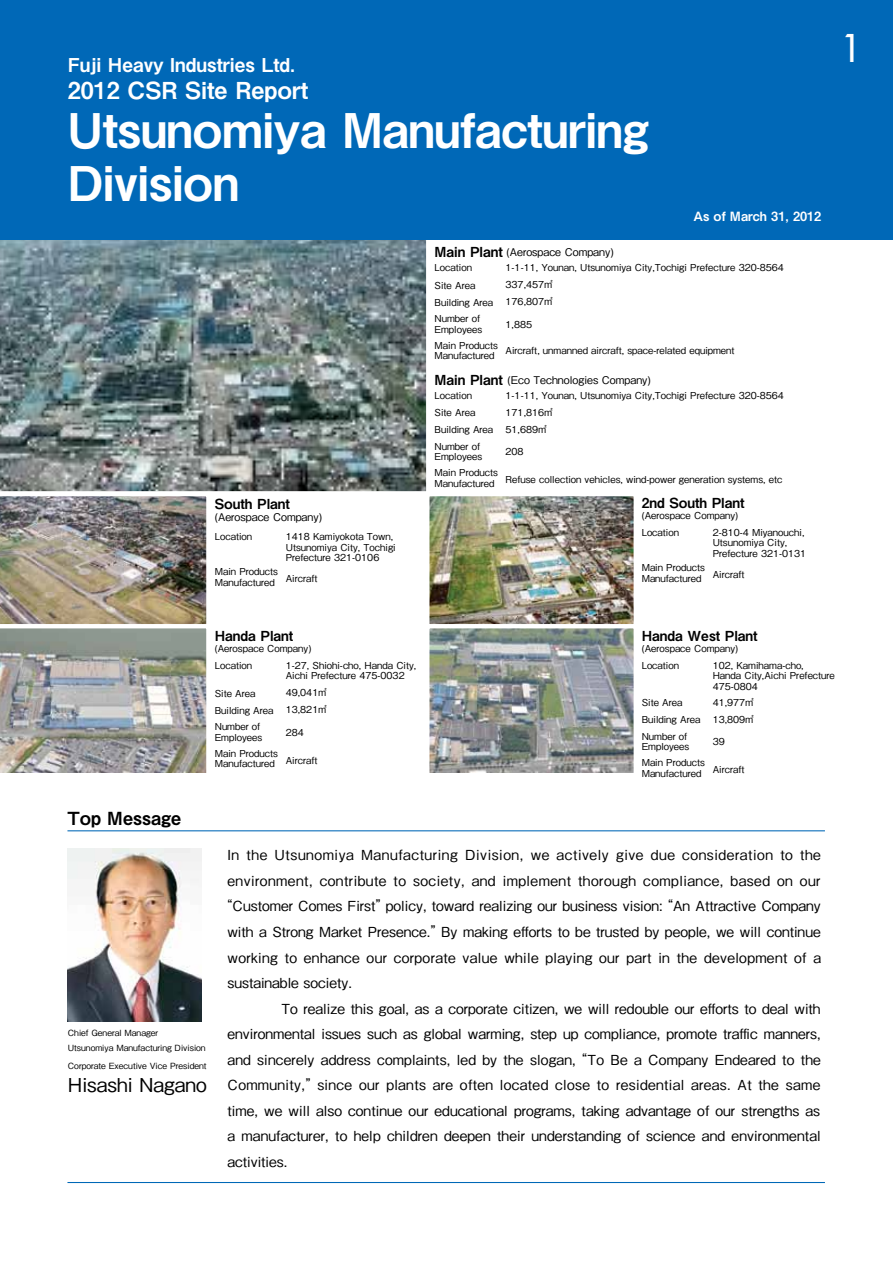
<style>
.page{position:relative;width:893px;height:1263px;background:#fff}
.page>*{position:absolute;margin:0;border:0;box-sizing:border-box;transform-origin:0 0}
.t1{font:47.85px/53.1px "Midashi Go Pr 5 MB31";letter-spacing:-.015em;color:#fff}
.t2{font:37.2px "Futura";color:#fff}
.t3{font:23.4px "Midashi Go Pr 5 MB31";color:#fff}
.t4{font:19.2px "Midashi Go Pr 5 MB31";color:#fff}
.t5{font:500 19.2px "Gothic BBB Pro";color:#000}
.t6{font:18px "Midashi Go Pro MB31";color:#000}
.t7{font:500 13.8px "Gothic BBB Pro";letter-spacing:.01em;color:#000}
.t8{font:500 13.8px "Gothic BBB Pro";letter-spacing:.035em;color:#000}
.t9{font:500 13.8px "Gothic BBB Pro";letter-spacing:.04em;color:#000}
.t10{font:13.8px "Midashi Go Pr 5 MB31";color:#000}
.t11{font:12.75px "Midashi Go Pr 5 MB31";color:#fff}
.t12{font:500 10.65px "Gothic BBB Pro";color:#000}
.t13{font:500 9.6px/10.6px "Gothic BBB Pro";color:#000}
.t14{font:500 8.55px/15.5px "Gothic BBB Pro";color:#000}
.s1{font-family:"Midashi Go Pr 5 MB31";font-weight:400;font-size:13.8px}
</style>
<div class="page">
<img style="left:0;top:239px;width:430px;height:253px">
<img style="left:430px;top:497px;width:203px;height:275px">
<div style="left:425px;top:492px;width:213px;height:136px;border:4px solid #fff"></div>
<img style="left:0;top:496px;width:207px;height:277px">
<div style="left:425px;top:624px;width:213px;height:153px;border:4px solid #fff"></div>
<div style="left:0;top:0;width:893px;height:239px;background:#0068b7"></div>
<hr style="left:67px;top:830px;width:758px;height:1px;background:#0068b7">
<hr style="left:67px;top:1182px;width:758px;height:1px;background:#0068b7">
<img style="left:68px;top:848px;width:133px;height:173px">
<h3 class="t4" style="left:68px;top:50px;width:229px">Fuji Heavy Industries Ltd.</h3>
<h3 class="t3" style="left:68px;top:72px;width:242px">2012 CSR Site Report</h3>
<h1 class="t1" style="left:67px;top:100px;width:583px">Utsunomiya Manufacturing<br>Division</h1>
<p class="t12" style="left:435px;top:243px;width:181px"><span class="s1">Main Plant</span> (Aerospace Company)</p>
<h3 class="t11" style="left:693px;top:206px;width:130px">As of March 31, 2012</h3>
<h3 class="t10" style="left:215px;top:492px;width:77px">South Plant</h3>
<p class="t12" style="left:215px;top:508px;width:109px">(Aerospace Company)</p>
<p class="t13" style="left:215px;top:530px;width:39px">Location</p>
<p class="t13" style="left:286px;top:530px;width:112px">1418 Kamiyokota Town,<br>Utsunomiya City, Tochigi<br>Prefecture 321-0106</p>
<p class="t13" style="left:215px;top:565px;width:104px">Main Products<br>Manufactured Aircraft</p>
<p class="t13" style="left:435px;top:261px;width:39px">Location</p>
<p class="t13" style="left:506px;top:261px;width:280px">1-1-11, Younan, Utsunomiya City,Tochigi Prefecture 320-8564</p>
<p class="t13" style="left:435px;top:279px;width:42px">Site Area</p>
<p class="t13" style="left:506px;top:278px;width:49px">337,457㎡</p>
<p class="t13" style="left:435px;top:296px;width:60px">Building Area</p>
<p class="t13" style="left:506px;top:295px;width:49px">176,807㎡</p>
<p class="t13" style="left:435px;top:312px;width:49px">Number of<br>Employees</p>
<p class="t13" style="left:506px;top:317px;width:28px">1,885</p>
<p class="t13" style="left:435px;top:339px;width:65px">Main Products<br>Manufactured</p>
<p class="t13" style="left:506px;top:344px;width:231px">Aircraft, unmanned aircraft, space-related equipment</p>
<p class="t13" style="left:435px;top:389px;width:39px">Location</p>
<p class="t13" style="left:506px;top:389px;width:280px">1-1-11, Younan, Utsunomiya City,Tochigi Prefecture 320-8564</p>
<p class="t13" style="left:435px;top:406px;width:42px">Site Area</p>
<p class="t13" style="left:506px;top:406px;width:49px">171,816㎡</p>
<p class="t13" style="left:435px;top:423px;width:60px">Building Area</p>
<p class="t13" style="left:506px;top:423px;width:43px">51,689㎡</p>
<p class="t13" style="left:435px;top:440px;width:49px">Number of<br>Employees</p>
<p class="t13" style="left:506px;top:445px;width:20px">208</p>
<p class="t13" style="left:435px;top:468px;width:349px;line-height:6.9px">Main Products<br>Manufactured Refuse collection vehicles, wind-power generation systems, etc</p>
<p class="t12" style="left:435px;top:371px;width:218px"><span class="s1">Main Plant</span> (Eco Technologies Company)</p>
<h3 class="t10" style="left:642px;top:491px;width:104px">2nd South Plant</h3>
<p class="t13" style="left:642px;top:505px;width:98px;line-height:17.1px">(Aerospace Company)<br>Location</p>
<p class="t13" style="left:713px;top:526px;width:95px">2-810-4 Miyanouchi,<br>Utsunomiya City,<br>Prefecture 321-0131</p>
<p class="t13" style="left:642px;top:561px;width:104px">Main Products<br>Manufactured Aircraft</p>
<h2 class="t2" style="left:841px;top:24px;width:23px">1</h2>
<h3 class="t10" style="left:215px;top:624px;width:80px">Handa Plant</h3>
<p class="t13" style="left:215px;top:638px;width:98px;line-height:17px">(Aerospace Company)<br>Location</p>
<p class="t13" style="left:286px;top:658px;width:132px">1-27, Shiohi-cho, Handa City,<br>Aichi Prefecture 475-0032</p>
<p class="t13" style="left:215px;top:687px;width:42px">Site Area</p>
<p class="t13" style="left:286px;top:686px;width:43px">49,041㎡</p>
<p class="t13" style="left:215px;top:704px;width:60px">Building Area</p>
<p class="t13" style="left:286px;top:703px;width:43px">13,821㎡</p>
<p class="t13" style="left:215px;top:720px;width:49px">Number of<br>Employees</p>
<p class="t13" style="left:286px;top:725px;width:20px">284</p>
<p class="t13" style="left:215px;top:747px;width:104px">Main Products<br>Manufactured Aircraft</p>
<h3 class="t10" style="left:642px;top:624px;width:117px">Handa West Plant</h3>
<p class="t13" style="left:642px;top:638px;width:98px;line-height:17px">(Aerospace Company)<br>Location</p>
<p class="t13" style="left:713px;top:658px;width:124px">102, Kamihama-cho,<br>Handa City,Aichi Prefecture<br>475-0804</p>
<p class="t13" style="left:642px;top:696px;width:42px">Site Area</p>
<p class="t13" style="left:713px;top:696px;width:43px">41,977㎡</p>
<p class="t13" style="left:642px;top:713px;width:60px">Building Area</p>
<p class="t13" style="left:713px;top:713px;width:43px">13,809㎡</p>
<p class="t13" style="left:642px;top:730px;width:49px">Number of<br>Employees</p>
<p class="t13" style="left:713px;top:735px;width:14px">39</p>
<p class="t13" style="left:642px;top:756px;width:104px">Main Products<br>Manufactured Aircraft</p>
<h3 class="t6" style="left:67px;top:803px;width:115px">Top Message</h3>
<p class="t14" style="left:68px;top:1024px;width:139px">Chief General Manager<br>Utsunomiya Manufacturing Division</p>
<p class="t14" style="left:68px;top:1056px;width:140px">Corporate Executive Vice President</p>
<h3 class="t5" style="left:68px;top:1069px;width:140px">Hisashi Nagano</h3>
<h3 class="t9" style="left:227px;top:844px;width:595px">In the Utsunomiya Manufacturing Division, we actively give due consideration to the</h3>
<h3 class="t8" style="left:227px;top:870px;width:595px">environment, contribute to society, and implement thorough compliance, based on our</h3>
<h3 class="t7" style="left:219px;top:895px;width:603px">“Customer Comes First”policy, toward realizing our business vision: “An Attractive Company</h3>
<h3 class="t7" style="left:227px;top:921px;width:595px">with a Strong Market Presence.”By making efforts to be trusted by people, we will continue</h3>
<h3 class="t7" style="left:227px;top:946px;width:595px">working to enhance our corporate value while playing our part in the development of a</h3>
<h3 class="t7" style="left:227px;top:972px;width:126px">sustainable society.</h3>
<h3 class="t7" style="left:281px;top:997px;width:541px">To realize this goal, as a corporate citizen, we will redouble our efforts to deal with</h3>
<h3 class="t7" style="left:227px;top:1023px;width:595px">environmental issues such as global warming, step up compliance, promote traffic manners,</h3>
<h3 class="t7" style="left:227px;top:1048px;width:595px">and sincerely address complaints, led by the slogan, “To Be a Company Endeared to the</h3>
<h3 class="t7" style="left:227px;top:1074px;width:594px">Community,”since our plants are often located close to residential areas. At the same</h3>
<h3 class="t7" style="left:227px;top:1099px;width:594px">time, we will also continue our educational programs, taking advantage of our strengths as</h3>
<h3 class="t7" style="left:227px;top:1125px;width:595px">a manufacturer, to help children deepen their understanding of science and environmental</h3>
<h3 class="t7" style="left:227px;top:1150px;width:61px">activities.</h3>
</div>
